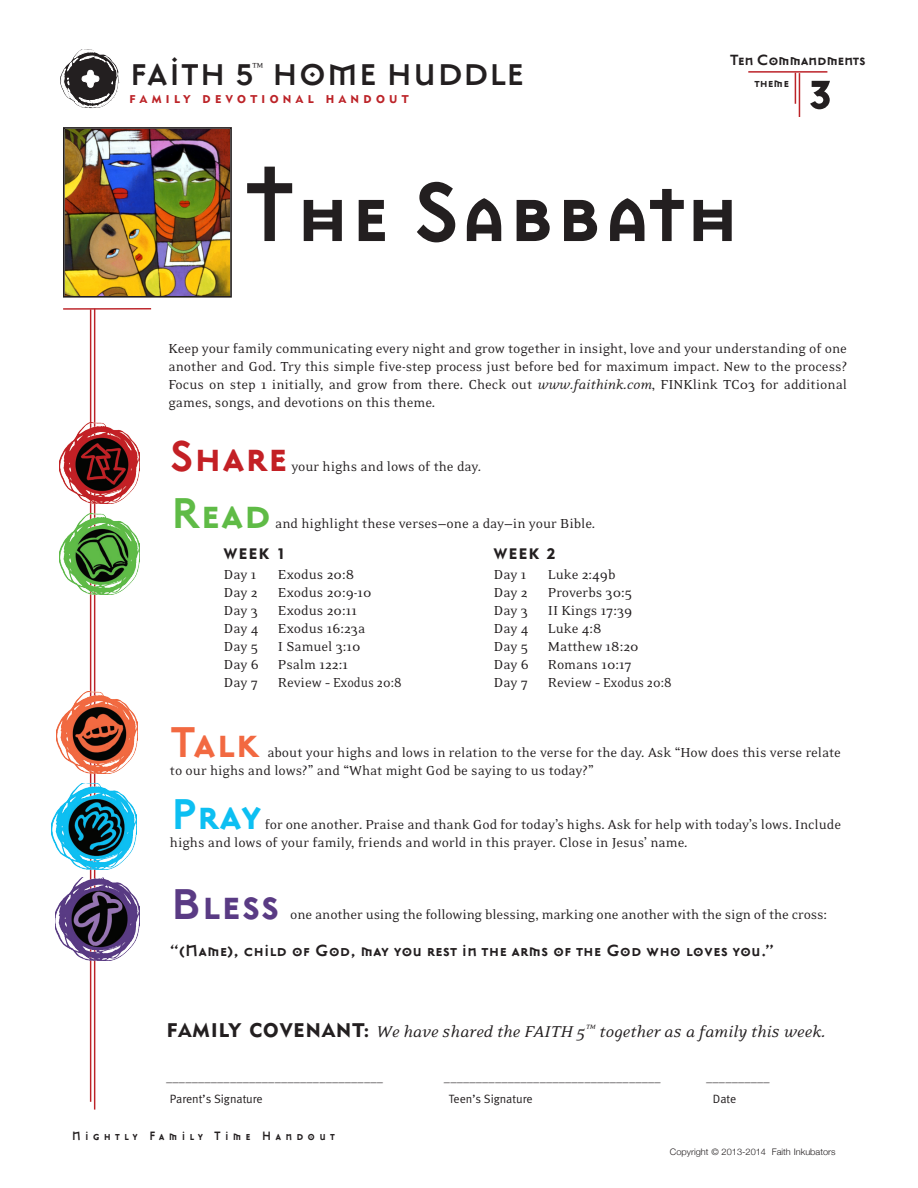
<style>
.page{position:relative;width:918px;height:1188px;background:#fff}
.page>*{position:absolute;margin:0;border:0;box-sizing:border-box;transform-origin:0 0}
.Title_2{font:700 93px "Mason Sans";color:#231f20}
.SectionNumber{font:700 62.4px "Mason Sans Alternate";color:#231f20}
.Body{font:700 48px "Mason Sans Alternate";color:#c32025}
.Body-2{font:700 48px "Mason Sans";color:#5a3b84}
.Body-3{font:700 48px "Mason Sans Alternate";color:#5fbb46}
.Body-4{font:700 48px "Mason Sans Alternate";color:#f26941}
.Body-5{font:700 48px "Mason Sans Alternate";color:#0dbff2}
.t1{font:700 33.45px "Mason Sans Alternate";color:#231f20}
.Body-6{font:18px "Eidetic Neo Italic ALT";color:#231f20}
.Blessing{font:700 18px "Mason Sans Alternate";color:#231f20}
.t2{font:17.7px "Eidetic Neo Italic ALT";color:#231f20}
.SectionLabel{font:700 16.5px "Mason Sans Alternate";letter-spacing:-.025em;color:#231f20}
.Body-7{font:15px/18px "Eidetic Neo";letter-spacing:-.005em;color:#231f20}
.t3{font:15px "Geometric 415 BT Black A";letter-spacing:.1em;color:#231f20}
.SectionLabel-2{font:700 13.65px "Mason Sans Alternate";color:#231f20}
.t4{font:700 13.5px "Mason Sans Alternate";letter-spacing:.34em;color:#231f20;scale:.9 1}
.t5{font:12px "Meta Normal";color:#231f20}
.t6{font:11.7px "Eidetic Neo";color:#231f20}
.t7{font:11.1px "Geometric 415 BT Black A";letter-spacing:.39em;color:#bc2328}
.t8{font:300 9px "Helvetica Neue";color:#231f20}
.s1{font-family:"Mason Sans"}
.s2{font-family:"Eidetic Neo Italic ALT"}
.s3{font-family:"Geometric 415 BT Black A";font-size:19.5px}
</style>
<div class="page">
<hr style="left:63px;top:308px;width:88px;height:2px;background:#bc2328">
<hr style="left:90px;top:309px;width:1px;height:793px;background:#bc2328">
<hr style="left:94px;top:309px;width:1px;height:801px;background:#bc2328">
<svg style="left:60px;top:49px;width:58px;height:59px"></svg>
<img style="left:51px;top:784px;width:86px;height:86px">
<img style="left:56px;top:691px;width:82px;height:83px">
<img style="left:55px;top:878px;width:84px;height:82px">
<img style="left:59px;top:422px;width:81px;height:82px">
<img style="left:59px;top:513px;width:80px;height:81px">
<hr style="left:795px;top:73px;width:1px;height:31px;background:#bc2328">
<hr style="left:799px;top:73px;width:1px;height:44px;background:#bc2328">
<hr style="left:748px;top:71px;width:79px;height:2px;background:#bc2328">
<img style="left:67px;top:131px;width:161px;height:163px">
<div style="left:63px;top:127px;width:169px;height:171px;border:2px solid #231f20"></div>
<p class="t1" style="left:130px;top:55px;width:397px">FAITH <span class="s1">5</span> HO<span class="s1">ME</span> HUDDLE</p>
<p class="t7" style="left:130px;top:93px;width:281px">FAMILY DEVOTIONAL HANDOUT</p>
<p class="t6" style="left:252px;top:61px;width:13px">™</p>
<p class="SectionLabel" style="left:730px;top:50px;width:137px">Ten Commandments</p>
<p class="SectionLabel-2" style="left:754px;top:75px;width:36px">theme</p>
<p class="SectionNumber" style="left:807px;top:52px;width:28px">3</p>
<p class="Title_2" style="left:244px;top:157px;width:498px">The Sabbath</p>
<p class="Body-7" style="left:169px;top:340px;width:680px;text-align:justify">Keep your family communicating every night and grow together in insight, love and your understanding of one another and God. Try this simple five-step process just before bed for maximum impact. New to the process?<br>Focus on step 1 initially, and grow from there. Check out <span class="s2">www.faithink.com</span>, FINKlink TC03 for additional games, songs, and devotions on this theme.</p>
<p class="Body" style="left:170px;top:427px;width:120px">Share</p>
<p class="Body-7" style="left:291px;top:457px;width:191px">your highs and lows of the day.</p>
<p class="Body-3" style="left:170px;top:484px;width:103px">R<span class="s1">e</span>ad</p>
<p class="Body-7" style="left:275px;top:514px;width:322px">and highlight these verses—one a day—in your Bible.</p>
<p class="t3" style="left:224px;top:545px;width:63px">WEEK 1</p>
<p class="t3" style="left:494px;top:545px;width:63px">WEEK 2</p>
<p class="Body-7" style="left:224px;top:566px;width:34px">Day 1</p>
<p class="Body-7" style="left:278px;top:566px;width:78px">Exodus 20:8</p>
<p class="Body-7" style="left:494px;top:566px;width:34px">Day 1</p>
<p class="Body-7" style="left:548px;top:566px;width:69px">Luke 2:49b</p>
<p class="Body-7" style="left:224px;top:584px;width:35px">Day 2</p>
<p class="Body-7" style="left:278px;top:584px;width:95px">Exodus 20:9-10</p>
<p class="Body-7" style="left:494px;top:584px;width:35px">Day 2</p>
<p class="Body-7" style="left:548px;top:584px;width:86px">Proverbs 30:5</p>
<p class="Body-7" style="left:224px;top:602px;width:35px">Day 3</p>
<p class="Body-7" style="left:278px;top:602px;width:81px">Exodus 20:11</p>
<p class="Body-7" style="left:494px;top:602px;width:35px">Day 3</p>
<p class="Body-7" style="left:548px;top:602px;width:86px">II Kings 17:39</p>
<p class="Body-7" style="left:224px;top:620px;width:36px">Day 4</p>
<p class="Body-7" style="left:278px;top:620px;width:89px">Exodus 16:23a</p>
<p class="Body-7" style="left:494px;top:620px;width:36px">Day 4</p>
<p class="Body-7" style="left:548px;top:620px;width:55px">Luke 4:8</p>
<p class="Body-7" style="left:224px;top:638px;width:35px">Day 5</p>
<p class="Body-7" style="left:278px;top:638px;width:84px">I Samuel 3:10</p>
<p class="Body-7" style="left:494px;top:638px;width:35px">Day 5</p>
<p class="Body-7" style="left:548px;top:638px;width:92px">Matthew 18:20</p>
<p class="Body-7" style="left:224px;top:656px;width:36px">Day 6</p>
<p class="Body-7" style="left:278px;top:656px;width:72px">Psalm 122:1</p>
<p class="Body-7" style="left:494px;top:656px;width:36px">Day 6</p>
<p class="Body-7" style="left:548px;top:656px;width:85px">Romans 10:17</p>
<p class="Body-7" style="left:224px;top:674px;width:35px">Day 7</p>
<p class="Body-7" style="left:278px;top:674px;width:125px">Review – Exodus 20:8</p>
<p class="Body-7" style="left:494px;top:674px;width:35px">Day 7</p>
<p class="Body-7" style="left:548px;top:674px;width:125px">Review – Exodus 20:8</p>
<p class="Body-4" style="left:170px;top:714px;width:91px">Talk</p>
<p class="Body-7" style="left:170px;top:744px;width:673px;text-indent:97px">about your highs and lows in relation to the verse for the day. Ask “How does this verse relate to our highs and lows?” and “What might God be saying to us today?”</p>
<p class="Body-5" style="left:170px;top:786px;width:93px">Pray</p>
<p class="Body-7" style="left:170px;top:816px;width:673px;text-indent:95px">for one another. Praise and thank God for today’s highs. Ask for help with today’s lows. Include highs and lows of your family, friends and world in this prayer. Close in Jesus’ name.</p>
<p class="Body-2" style="left:170px;top:876px;width:111px">Bless</p>
<p class="Body-7" style="left:290px;top:906px;width:538px">one another using the following blessing, marking one another with the sign of the cross:</p>
<p class="Blessing" style="left:170px;top:940px;width:606px">“(Name), child of God, may you rest in the arms of the God who loves you.”</p>
<p class="Body-6" style="left:167px;top:1022px;width:660px"><span class="s3">FAMILY COVENANT:</span> We have shared the FAITH 5<sup>™</sup> together as a family this week.</p>
<p class="t2" style="left:167px;top:1067px;width:218px">__________________________________</p>
<p class="t2" style="left:445px;top:1067px;width:218px">__________________________________</p>
<p class="t2" style="left:707px;top:1067px;width:65px">__________</p>
<p class="t5" style="left:170px;top:1092px;width:94px">Parent’s Signature</p>
<p class="t5" style="left:449px;top:1092px;width:85px">Teen’s Signature</p>
<p class="t5" style="left:713px;top:1092px;width:25px">Date</p>
<p class="t4" style="left:72px;top:1127px;width:294px">Nightly Family Time Handout</p>
<p class="t8" style="left:670px;top:1144px;width:167px">Copyright © 2013-2014 Faith Inkubators</p>
</div>
